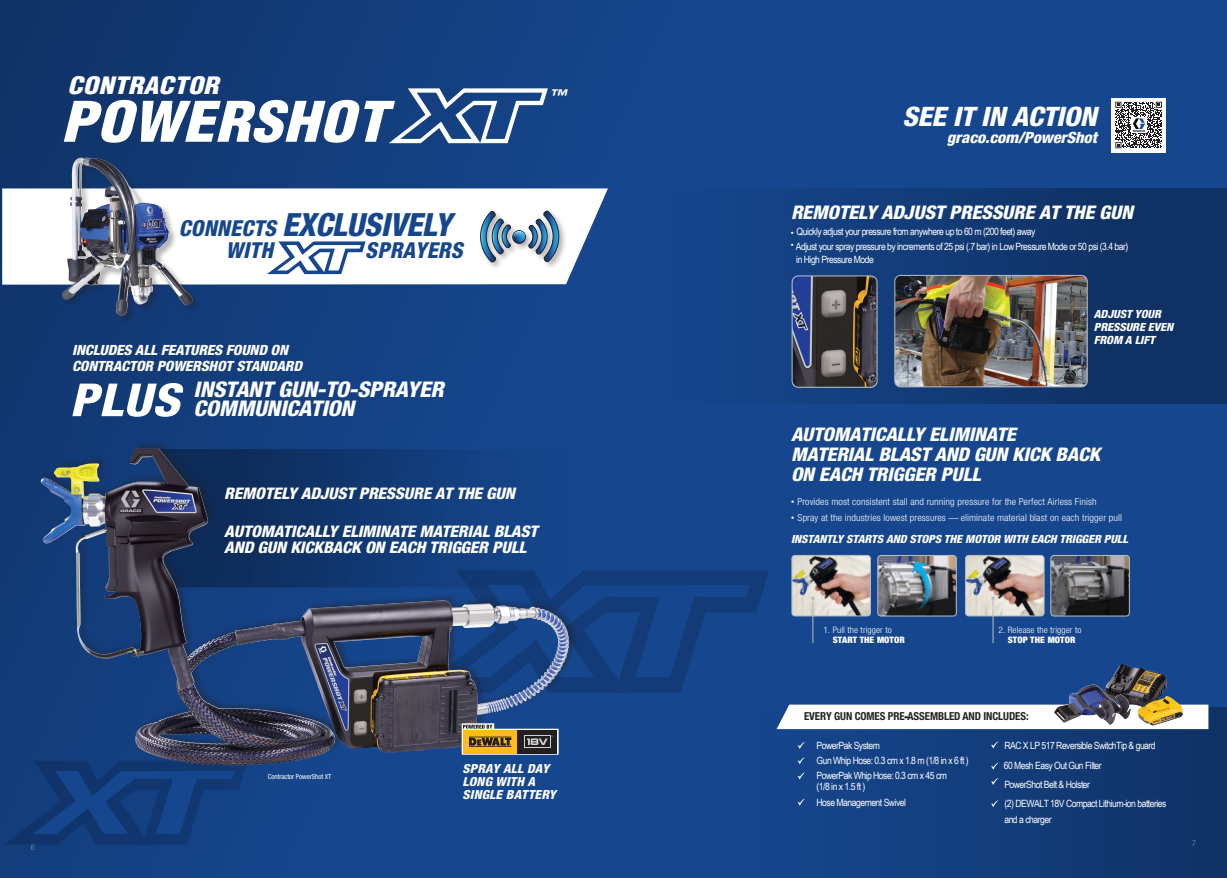
<style>
.page{position:relative;width:1227px;height:878px;background:#16468d}
.page>*{position:absolute;margin:0;border:0;box-sizing:border-box;transform-origin:0 0}
.t1{font:italic 900 condensed 54.5px "Helvetica LT Std";letter-spacing:.01em;color:#fff;scale:1.16 1}
.t2{font:italic 800 condensed 32px "Helvetica Neue LTW1 G";letter-spacing:-.01em;color:#16468d}
.t3{font:italic 800 condensed 26.8px "Helvetica Neue LTW1 G";letter-spacing:-.01em;color:#fff;scale:1.06 1}
.t4{font:italic 900 condensed 23.4px "Helvetica LT Std";letter-spacing:.01em;color:#fff;scale:1.16 1}
.t5{font:italic 800 condensed 22px "Helvetica Neue LTW1 G";letter-spacing:.01em;color:#16468d}
.t6{font:italic 800 condensed 21.6px/19px "Helvetica Neue LTW1 G";letter-spacing:-.01em;color:#fff;scale:1.06 1}
.t7{font:italic 800 condensed 18.8px/20px "Helvetica Neue LTW1 G";letter-spacing:-.01em;color:#fff;scale:1.06 1}
.t8{font:italic 800 condensed 16px/16px "Helvetica Neue LTW1 G";letter-spacing:-.01em;color:#fff;scale:1.06 1}
.t9{font:italic 900 condensed 15.6px "Helvetica LT Std";color:#fff;scale:1.16 1}
.t10{font:italic 800 condensed 15.5px "Helvetica Neue LTW1 G";letter-spacing:-.01em;color:#fff;scale:1.06 1}
.t11{font:italic 800 condensed 14.1px/16px "Helvetica Neue LTW1 G";letter-spacing:-.01em;color:#fff;scale:1.06 1}
.t12{font:italic 800 condensed 12.5px/13.3px "Helvetica Neue LTW1 G";letter-spacing:.01em;color:#fff;scale:1.06 1}
.t13{font:italic 800 condensed 11.3px/12.9px "Helvetica Neue LTW1 G";letter-spacing:-.01em;color:#fff;scale:1.06 1}
.t14{font:700 condensed 11px "Helvetica Neue LTW1 G";letter-spacing:-.01em;color:#231f20}
.t15{font:10px/19.4px "Arial Narrow";letter-spacing:-.05em;color:#fff;scale:1.05 1}
.t16{font:300 condensed 9.6px "Helvetica Neue LTW1 G";letter-spacing:.01em;color:#fff;scale:1.06 1}
.t17{font:300 condensed 8.9px "Helvetica Neue LTW1 G";letter-spacing:.01em;color:#fff;scale:1.06 1}
.t18{font:900 condensed 8.9px "Helvetica Neue LTW1 G";letter-spacing:.01em;color:#fff;scale:1.06 1}
.t19{font:300 condensed 8px "Helvetica Neue LTW1 G";color:#939598}
.t20{font:condensed 7px "Helvetica Neue LTW1 G";letter-spacing:-.01em;color:#fff}
.s1{font-size:22px}
.s2{font-size:45.6px}
.s3{font-family:"Helvetica Neue LTW1 G";font-weight:300;font-stretch:condensed;font-size:6.1px}
.s4{font-size:6.5px}
.s5{font-family:"Arial Narrow";font-weight:400;font-stretch:normal}
</style>
<div class="page">
<svg style="left:812px;top:188px;width:415px;height:216px;background:#11366d"></svg>
<div style="left:744px;top:708px;width:483px;height:170px;background:linear-gradient(to right,#164791,#103266)"></div>
<div style="left:0;top:0;width:787px;height:878px;background:linear-gradient(to right,#113770,#174993)"></div>
<svg style="left:577px;top:449px;width:33px;height:120px"></svg>
<svg style="left:2px;top:188px;width:606px;height:97px;background:#eef1f6"></svg>
<div style="left:62px;top:157px;width:139px;height:167px;background:#231f20;opacity:.33"></div>
<img style="left:61px;top:157px;width:132px;height:159px">
<div style="left:478px;top:209px;width:89px;height:62px;background:#231f20;opacity:.4"></div>
<svg style="left:480px;top:210px;width:79px;height:53px;background:#9eb3c3"></svg>
<svg style="left:577px;top:569px;width:193px;height:125px"></svg>
<svg style="left:577px;top:585px;width:173px;height:92px"></svg>
<svg style="left:3px;top:760px;width:246px;height:86px"></svg>
<div style="left:41px;top:441px;width:536px;height:324px;background:#231f20;opacity:.33"></div>
<img style="left:41px;top:449px;width:124px;height:94px">
<svg style="left:462px;top:723px;width:96px;height:32px;background:#89784d"></svg>
<svg style="left:776px;top:705px;width:432px;height:24px;background:#eeeff1"></svg>
<img style="left:793px;top:555px;width:77px;height:61px">
<div style="left:791px;top:555px;width:79px;height:61px;border:1px solid #bcbdc0;border-radius:3px"></div>
<img style="left:967px;top:555px;width:77px;height:61px">
<div style="left:965px;top:555px;width:79px;height:61px;border:1px solid #bcbdc0;border-radius:3px"></div>
<img style="left:879px;top:555px;width:77px;height:61px">
<div style="left:877px;top:555px;width:79px;height:61px;border:1px solid #bcbdc0;border-radius:3px"></div>
<img style="left:1052px;top:555px;width:77px;height:61px">
<div style="left:1050px;top:555px;width:79px;height:61px;border:1px solid #bcbdc0;border-radius:3px"></div>
<svg style="left:912px;top:562px;width:20px;height:49px"></svg>
<img style="left:894px;top:275px;width:193px;height:112px">
<div style="left:894px;top:275px;width:193px;height:112px;border:1px solid #bcbdc0;border-radius:6px"></div>
<img style="left:793px;top:276px;width:84px;height:111px">
<div style="left:791px;top:275px;width:86px;height:113px;border:1px solid #bcbdc0;border-radius:6px"></div>
<div style="left:1111px;top:98px;width:54px;height:54px;background:#fff"></div>
<svg style="left:1115px;top:102px;width:47px;height:46px"></svg>
<img style="left:1131px;top:118px;width:15px;height:14px">
<img style="left:1104px;top:664px;width:79px;height:62px">
<img style="left:1069px;top:685px;width:23px;height:11px">
<svg style="left:383px;top:86px;width:167px;height:59px"></svg>
<svg style="left:262px;top:240px;width:106px;height:36px"></svg>
<svg style="left:797px;top:742px;width:8px;height:7px"></svg>
<svg style="left:797px;top:757px;width:8px;height:7px"></svg>
<svg style="left:797px;top:772px;width:8px;height:7px"></svg>
<svg style="left:797px;top:799px;width:8px;height:6px"></svg>
<hr style="left:992px;top:598px;width:1px;height:45px;background:#bcbdc0">
<svg style="left:991px;top:596px;width:4px;height:4px"></svg>
<hr style="left:812px;top:598px;width:1px;height:45px;background:#bcbdc0">
<svg style="left:991px;top:741px;width:7px;height:7px"></svg>
<svg style="left:991px;top:763px;width:7px;height:7px"></svg>
<svg style="left:991px;top:778px;width:7px;height:7px"></svg>
<svg style="left:991px;top:800px;width:7px;height:7px"></svg>
<h3 class="t4" style="left:67px;top:70px;width:132px">CONTRACTOR</h3>
<h1 class="t1" style="left:60px;top:87px;width:282px">POWERSHOT</h1>
<h2 class="t2" style="left:179px;top:205px;width:274px"><span class="s1">CONNECTS</span> EXCLUSIVELY</h2>
<h3 class="t5" style="left:226px;top:237px;width:49px">WITH</h3>
<h3 class="t5" style="left:365px;top:237px;width:99px">SPRAYERS</h3>
<h3 class="t9" style="left:549px;top:85px;width:15px">™</h3>
<h3 class="t11" style="left:72px;top:342px;width:218px">INCLUDES ALL FEATURES FOUND ON<br>CONTRACTOR POWERSHOT STANDARD</h3>
<h3 class="t6" style="left:194px;top:379px;width:237px;text-indent:-124px"><span class="s2">PLUS</span> INSTANT GUN-TO-SPRAYER<br>COMMUNICATION</h3>
<h3 class="t8" style="left:224px;top:485px;width:276px">REMOTELY ADJUST PRESSURE AT THE GUN</h3>
<h3 class="t8" style="left:224px;top:523px;width:297px">AUTOMATICALLY ELIMINATE MATERIAL BLAST<br>AND GUN KICKBACK ON EACH TRIGGER PULL</h3>
<p class="t19" style="left:31px;top:843px;width:5px">6</p>
<p class="t20" style="left:268px;top:772px;width:65px">Contractor PowerShot XT</p>
<p class="t12" style="left:462px;top:762px;width:90px">SPRAY ALL DAY<br>LONG WITH A<br>SINGLE BATTERY</p>
<h3 class="t3" style="left:902px;top:100px;width:185px">SEE IT IN ACTION</h3>
<h3 class="t10" style="left:947px;top:128px;width:143px">graco.com/PowerShot</h3>
<h3 class="t7" style="left:791px;top:203px;width:324px">REMOTELY ADJUST PRESSURE AT THE GUN</h3>
<p class="t15" style="left:791px;top:222px;width:234px"><span class="s3">•</span> Quickly adjust your pressure from anywhere up to 60 m (200 feet) away</p>
<p class="t15" style="left:796px;top:240px;width:318px;line-height:12.9px;text-indent:-5px"><sup>•</sup> Adjust your spray pressure by increments of 25 psi (.7 bar) in Low Pressure Mode or 50 psi (3.4 bar) in High Pressure Mode</p>
<p class="t13" style="left:1093px;top:308px;width:76px">ADJUST YOUR<br>PRESSURE EVEN<br>FROM A LIFT</p>
<h3 class="t7" style="left:791px;top:424px;width:293px">AUTOMATICALLY ELIMINATE<br>MATERIAL BLAST AND GUN KICK BACK<br>ON EACH TRIGGER PULL</h3>
<p class="t16" style="left:791px;top:496px;width:290px"><span class="s4">•</span> Provides most consistent stall and running pressure for the Perfect Airless Finish</p>
<p class="t16" style="left:791px;top:512px;width:314px"><span class="s4">•</span> Spray at the industries lowest pressures — eliminate material blast on each trigger pull</p>
<p class="t13" style="left:791px;top:533px;width:319px">INSTANTLY STARTS AND STOPS THE MOTOR WITH EACH TRIGGER PULL</p>
<p class="t17" style="left:823px;top:625px;width:66px">1. Pull the trigger to</p>
<p class="t18" style="left:832px;top:635px;width:70px">START THE MOTOR</p>
<p class="t17" style="left:998px;top:625px;width:80px">2. Release the trigger to</p>
<p class="t18" style="left:1007px;top:635px;width:65px">STOP THE MOTOR</p>
<p class="t14" style="left:804px;top:710px;width:226px">EVERY GUN COMES PRE<span class="s5">-</span>ASSEMBLED AND INCLUDES:</p>
<p class="t15" style="left:816px;top:738px;width:146px;line-height:15px">PowerPak System<br>Gun Whip Hose: 0.3 cm x 1.8 m (1/8 in x 6 ft )<br>PowerPak Whip Hose: 0.3 cm x 45 cm</p>
<p class="t15" style="left:816px;top:779px;width:87px;line-height:15.7px">(1/8 in x 1.5 ft )<br>Hose Management Swivel</p>
<p class="t15" style="left:1003px;top:735px;width:156px">RAC X LP 517 Reversible SwitchTip &amp; guard 60 Mesh Easy Out Gun Filter<br>PowerShot Belt &amp; Holster<br>(2) DEWALT 18V Compact Lithium-ion batteries</p>
<p class="t15" style="left:1004px;top:809px;width:46px">and a charger</p>
<p class="t19" style="left:1192px;top:838px;width:5px">7</p>
</div>
